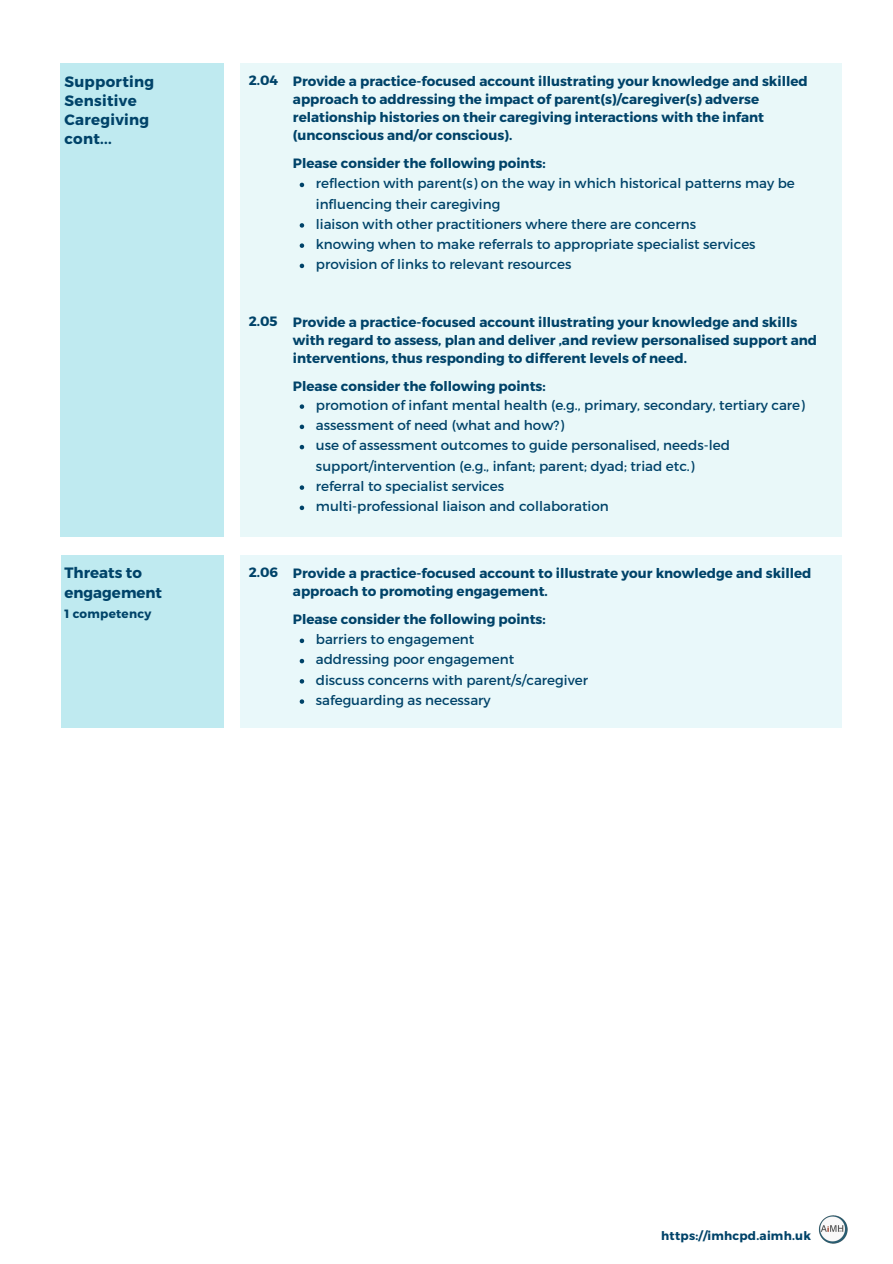
<style>
.page{position:relative;width:893px;height:1264px;background:#fff}
.page>*{position:absolute;margin:0;border:0;box-sizing:border-box;transform-origin:0 0}
.t1{font:700 15px/19px "Montserrat";letter-spacing:.02em;color:#004369}
.t2{font:700 15px/19px "Montserrat";color:#004369}
.t3{font:700 13.5px/18.1px "Montserrat";color:#004369}
.t4{font:13.5px/20.2px "Montserrat";color:#004369}
.t5{font:700 12px "Montserrat";letter-spacing:.02em;color:#004369}
</style>
<div class="page">
<div style="left:60px;top:63px;width:164px;height:473px;background:#bfeaf0"></div>
<div style="left:240px;top:63px;width:601px;height:473px;background:#e9f8f9"></div>
<svg style="left:299px;top:404px;width:5px;height:5px"></svg>
<svg style="left:299px;top:424px;width:5px;height:5px"></svg>
<svg style="left:299px;top:445px;width:5px;height:4px"></svg>
<svg style="left:299px;top:485px;width:5px;height:5px"></svg>
<svg style="left:299px;top:505px;width:5px;height:5px"></svg>
<div style="left:62px;top:554px;width:162px;height:173px;background:#bfeaf0"></div>
<div style="left:240px;top:554px;width:601px;height:173px;background:#e9f8fa"></div>
<svg style="left:299px;top:638px;width:5px;height:5px"></svg>
<svg style="left:299px;top:659px;width:5px;height:4px"></svg>
<svg style="left:299px;top:679px;width:5px;height:4px"></svg>
<svg style="left:299px;top:699px;width:5px;height:4px"></svg>
<svg style="left:299px;top:183px;width:5px;height:4px"></svg>
<svg style="left:299px;top:223px;width:5px;height:5px"></svg>
<svg style="left:299px;top:243px;width:5px;height:5px"></svg>
<svg style="left:299px;top:264px;width:5px;height:4px"></svg>
<img style="left:818px;top:1215px;width:29px;height:28px">
<p class="t1" style="left:64px;top:71px;width:91px">Supporting<br>Sensitive<br>Caregiving</p>
<p class="t1" style="left:64px;top:128px;width:49px">cont...</p>
<p class="t3" style="left:249px;top:71px;width:31px">2.04</p>
<p class="t3" style="left:293px;top:71px;width:516px">Provide a practice-focused account illustrating your knowledge and skilled approach to addressing the impact of parent(s)/caregiver(s) adverse relationship histories on their caregiving interactions with the infant (unconscious and/or conscious).</p>
<p class="t3" style="left:293px;top:154px;width:254px">Please consider the following points:</p>
<p class="t4" style="left:316px;top:173px;width:480px">reflection with parent(s) on the way in which historical patterns may be influencing their caregiving</p>
<p class="t4" style="left:316px;top:213px;width:382px">liaison with other practitioners where there are concerns</p>
<p class="t4" style="left:316px;top:233px;width:441px">knowing when to make referrals to appropriate specialist services</p>
<p class="t4" style="left:316px;top:254px;width:257px">provision of links to relevant resources</p>
<p class="t3" style="left:249px;top:311px;width:30px">2.05</p>
<p class="t3" style="left:293px;top:312px;width:525px">Provide a practice-focused account illustrating your knowledge and skills with regard to assess, plan and deliver ,and review personalised support and interventions, thus responding to different levels of need.</p>
<p class="t3" style="left:293px;top:376px;width:254px">Please consider the following points:</p>
<p class="t4" style="left:316px;top:394px;width:490px">promotion of infant mental health (e.g., primary, secondary, tertiary care)</p>
<p class="t4" style="left:316px;top:414px;width:249px">assessment of need (what and how?)</p>
<p class="t4" style="left:316px;top:435px;width:415px">use of assessment outcomes to guide personalised, needs-led support/intervention (e.g., infant; parent; dyad; triad etc.)</p>
<p class="t4" style="left:316px;top:475px;width:190px">referral to specialist services</p>
<p class="t4" style="left:316px;top:495px;width:294px">multi-professional liaison and collaboration</p>
<p class="t2" style="left:64px;top:563px;width:99px">Threats to engagement</p>
<p class="t3" style="left:293px;top:563px;width:520px">Provide a practice-focused account to illustrate your knowledge and skilled approach to promoting engagement.</p>
<p class="t3" style="left:293px;top:609px;width:254px">Please consider the following points:</p>
<p class="t4" style="left:316px;top:628px;width:160px">barriers to engagement</p>
<p class="t4" style="left:316px;top:649px;width:200px">addressing poor engagement</p>
<p class="t4" style="left:316px;top:669px;width:273px">discuss concerns with parent/s/caregiver</p>
<p class="t4" style="left:316px;top:689px;width:176px">safeguarding as necessary</p>
<p class="t3" style="left:249px;top:562px;width:31px">2.06</p>
<p class="t5" style="left:64px;top:606px;width:88px">1 competency</p>
<p class="t5" style="left:661px;top:1227px;width:151px">https://imhcpd.aimh.uk</p>
</div>
